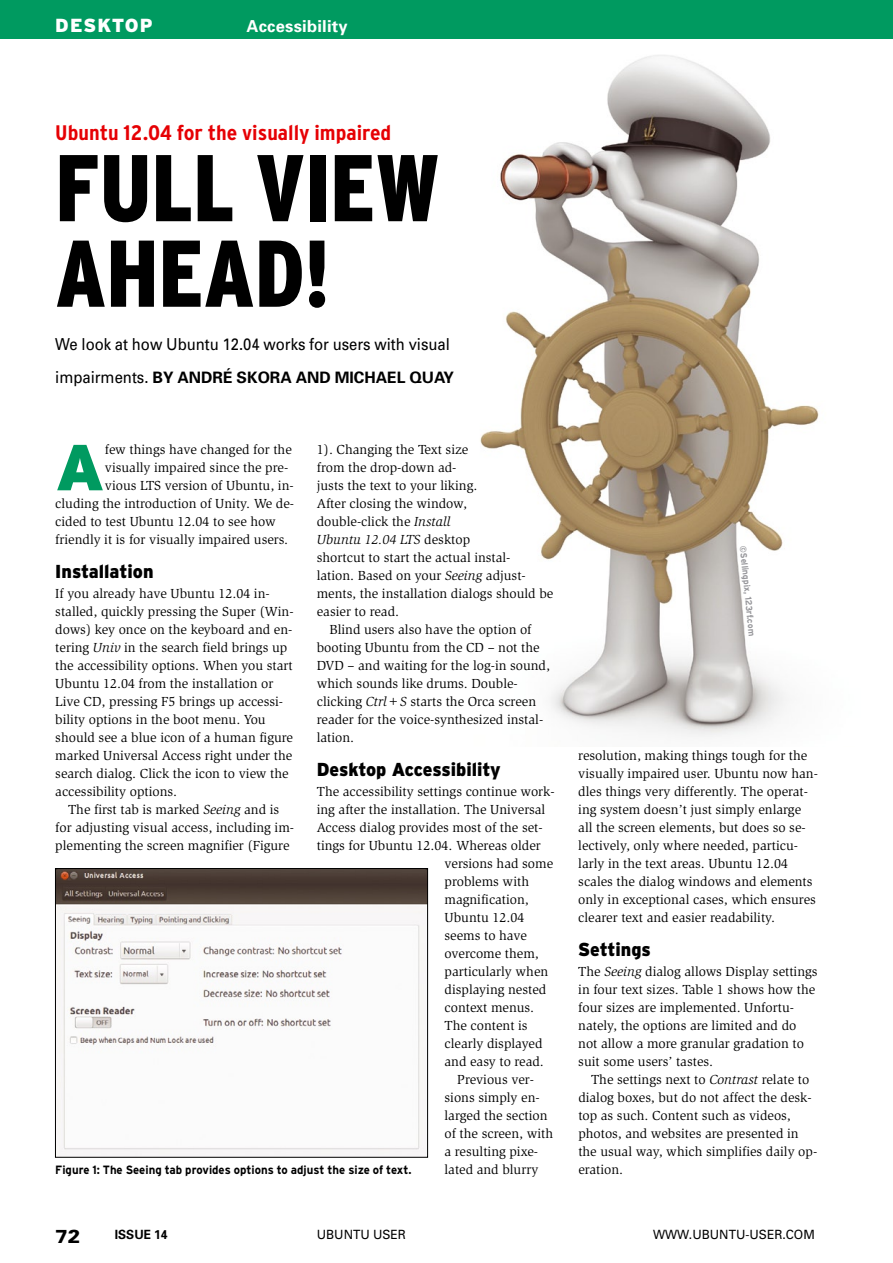
<style>
.page{position:relative;width:893px;height:1263px;background:#fff}
.page>*{position:absolute;margin:0;border:0;box-sizing:border-box;transform-origin:0 0}
.t1{font:900 condensed 94.5px/85.5px "Interstate";color:#000;scale:.95 1}
.t2{font:900 64.95px "Interstate";color:#009a60}
.t3{font:700 condensed 21px "Interstate";color:#e60004;scale:1.1 1}
.t4{font:900 18.9px "Interstate";letter-spacing:.05em;color:#fff}
.t5{font:900 18.9px "Univers";color:#000}
.t6{font:900 18.75px "Interstate";color:#000;scale:.95 1}
.t7{font:16.5px "Univers";color:#000;scale:.9 1}
.t8{font:700 16.5px "Univers";letter-spacing:.015em;color:#fff}
.t9{font:700 15.75px "Univers";color:#000}
.t10{font:13.5px/18px "Slimbach";color:#000}
.t11{font:italic 13.5px "Slimbach";color:#000}
.t12{font:12.75px "Univers";color:#000;scale:.95 1}
.t13{font:700 12.75px "Univers";color:#000;scale:.95 1}
.t14{font:700 12px "Interstate";color:#000;scale:.95 1}
.t15{font:700 9px "Interstate";color:#97979b;scale:.95 1}
.s1{font-weight:400;font-size:16.5px}
.s2{font-style:italic}
.s3{font-style:normal}
</style>
<div class="page">
<img style="left:251px;top:38px;width:642px;height:699px">
<img style="left:57px;top:870px;width:369px;height:285px">
<div style="left:55px;top:868px;width:373px;height:289px;border:1px solid #000"></div>
<div style="left:0;top:0;width:893px;height:38px;background:#009a60"></div>
<h3 class="t4" style="left:55px;top:15px;width:99px">Desktop</h3>
<p class="t8" style="left:247px;top:16px;width:103px">ACCESSIBILITY</p>
<h3 class="t3" style="left:55px;top:121px;width:307px">Ubuntu 12.04 for the visually impaired</h3>
<h1 class="t1" style="left:55px;top:145px;width:406px">FULL VIEW<br>AHEAD!</h1>
<p class="t7" style="left:55px;top:334px;width:440px">We look at how Ubuntu 12.04 works for users with visual</p>
<p class="t9" style="left:55px;top:367px;width:400px"><span class="s1">impairments.</span> BY ANDRÉ SKORA AND MICHAEL QUAY</p>
<h2 class="t2" style="left:55px;top:430px;width:51px">A</h2>
<p class="t10" style="left:105px;top:441px;width:189px">few things have changed for the</p>
<p class="t10" style="left:317px;top:441px;width:153px">1). Changing the Text size</p>
<p class="t10" style="left:317px;top:459px;width:141px">from the drop-down ad-</p>
<p class="t10" style="left:317px;top:477px;width:162px">justs the text to your liking.</p>
<p class="t10" style="left:317px;top:495px;width:152px">After closing the window,</p>
<p class="t10" style="left:317px;top:513px;width:135px">double-click the <span class="s2">Install</span></p>
<p class="t11" style="left:317px;top:532px;width:155px">Ubuntu 12.04 LTS <span class="s3">desktop</span></p>
<p class="t10" style="left:317px;top:549px;width:195px">shortcut to start the actual instal-</p>
<p class="t10" style="left:317px;top:567px;width:211px">lation. Based on your <span class="s2">Seeing</span> adjust-</p>
<p class="t10" style="left:317px;top:585px;width:238px">ments, the installation dialogs should be</p>
<p class="t10" style="left:317px;top:603px;width:84px">easier to read.</p>
<p class="t10" style="left:330px;top:621px;width:203px">Blind users also have the option of</p>
<p class="t10" style="left:317px;top:639px;width:224px">booting Ubuntu from the CD – not the</p>
<p class="t10" style="left:317px;top:657px;width:235px">DVD – and waiting for the log-in sound,</p>
<p class="t10" style="left:317px;top:675px;width:203px">which sounds like drums. Double-</p>
<p class="t10" style="left:317px;top:693px;width:221px">clicking <span class="s2">Ctrl</span>+<span class="s2">S</span> starts the Orca screen</p>
<p class="t10" style="left:317px;top:711px;width:228px">reader for the voice-synthesized instal-</p>
<p class="t10" style="left:317px;top:729px;width:39px">lation.</p>
<h3 class="t6" style="left:317px;top:759px;width:195px">Desktop Accessibility</h3>
<p class="t10" style="left:317px;top:783px;width:239px">The accessibility settings continue work-</p>
<p class="t10" style="left:317px;top:801px;width:230px">ing after the installation. The Universal</p>
<p class="t10" style="left:317px;top:819px;width:227px">Access dialog provides most of the set-</p>
<p class="t10" style="left:317px;top:837px;width:226px">tings for Ubuntu 12.04. Whereas older</p>
<p class="t10" style="left:444px;top:855px;width:110px">versions had some</p>
<p class="t10" style="left:444px;top:873px;width:86px">problems with</p>
<p class="t10" style="left:444px;top:891px;width:86px">magnification,</p>
<p class="t10" style="left:444px;top:909px;width:81px">Ubuntu 12.04</p>
<p class="t10" style="left:444px;top:927px;width:84px">seems to have</p>
<p class="t10" style="left:444px;top:945px;width:96px">overcome them,</p>
<p class="t10" style="left:444px;top:963px;width:105px">particularly when</p>
<p class="t10" style="left:444px;top:981px;width:103px">displaying nested</p>
<p class="t10" style="left:444px;top:999px;width:91px">context menus.</p>
<p class="t10" style="left:444px;top:1017px;width:85px">The content is</p>
<p class="t10" style="left:444px;top:1035px;width:99px">clearly displayed</p>
<p class="t10" style="left:444px;top:1053px;width:101px">and easy to read.</p>
<p class="t10" style="left:457px;top:1071px;width:78px">Previous ver-</p>
<p class="t10" style="left:444px;top:1089px;width:97px">sions simply en-</p>
<p class="t10" style="left:444px;top:1107px;width:105px">larged the section</p>
<p class="t10" style="left:444px;top:1125px;width:110px">of the screen, with</p>
<p class="t10" style="left:444px;top:1143px;width:95px">a resulting pixe-</p>
<p class="t10" style="left:444px;top:1161px;width:95px">lated and blurry</p>
<p class="t10" style="left:105px;top:459px;width:185px">visually impaired since the pre-</p>
<p class="t10" style="left:105px;top:477px;width:190px">vious LTS version of Ubuntu, in-</p>
<p class="t10" style="left:55px;top:495px;width:240px">cluding the introduction of Unity. We de-</p>
<p class="t10" style="left:55px;top:513px;width:222px">cided to test Ubuntu 12.04 to see how</p>
<p class="t10" style="left:55px;top:531px;width:234px">friendly it is for visually impaired users.</p>
<h3 class="t6" style="left:55px;top:561px;width:105px">Installation</h3>
<p class="t10" style="left:55px;top:585px;width:240px">If you already have Ubuntu 12.04 in&shy;stalled, quickly pressing the Super (Win&shy;dows) key once on the keyboard and en&shy;tering <span class="s2">Univ</span> in the search field brings up the accessibility options. When you start Ubuntu 12.04 from the installation or Live CD, pressing F5 brings up accessi&shy;bility options in the boot menu. You should see a blue icon of a human figure marked Universal Access right under the search dialog. Click the icon to view the accessibility options.</p>
<p class="t10" style="left:55px;top:801px;width:240px;text-align:center">The first tab is marked <span class="s2">Seeing</span> and is<br>for adjusting visual access, including im&shy;plementing the screen magnifier (Figure</p>
<p class="t14" style="left:55px;top:1163px;width:376px">Figure 1: The Seeing tab provides options to adjust the size of text.</p>
<p class="t15" style="left:748px;top:545px;width:97px;rotate:84deg">©Sellingpix, 123rf.com</p>
<p class="t10" style="left:578px;top:747px;width:241px">resolution, making things tough for the visually impaired user. Ubuntu now han&shy;dles things very differently. The operat&shy;ing system doesn’t just simply enlarge all the screen elements, but does so se&shy;lectively, only where needed, particu&shy;larly in the text areas. Ubuntu 12.04 scales the dialog windows and elements only in exceptional cases, which ensures clearer text and easier readability.</p>
<h3 class="t6" style="left:578px;top:939px;width:78px">Settings</h3>
<p class="t10" style="left:578px;top:963px;width:241px">The <span class="s2">Seeing</span> dialog allows Display settings in four text sizes. Table 1 shows how the four sizes are implemented. Unfortu&shy;nately, the options are limited and do not allow a more granular gradation to suit some users’ tastes.</p>
<p class="t10" style="left:578px;top:1071px;width:240px;text-indent:13px">The settings next to <span class="s2">Contrast</span> relate to dialog boxes, but do not affect the desk&shy;top as such. Content such as videos, photos, and websites are presented in the usual way, which simplifies daily op&shy;eration.</p>
<h3 class="t5" style="left:55px;top:1225px;width:27px">72</h3>
<p class="t13" style="left:115px;top:1226px;width:57px">ISSUE 14</p>
<p class="t12" style="left:317px;top:1226px;width:95px">Ubu ntu User</p>
<p class="t12" style="left:653px;top:1226px;width:11px">www</p>
<p class="t12" style="left:689px;top:1226px;width:134px">.u bu ntu-user.com</p>
</div>
